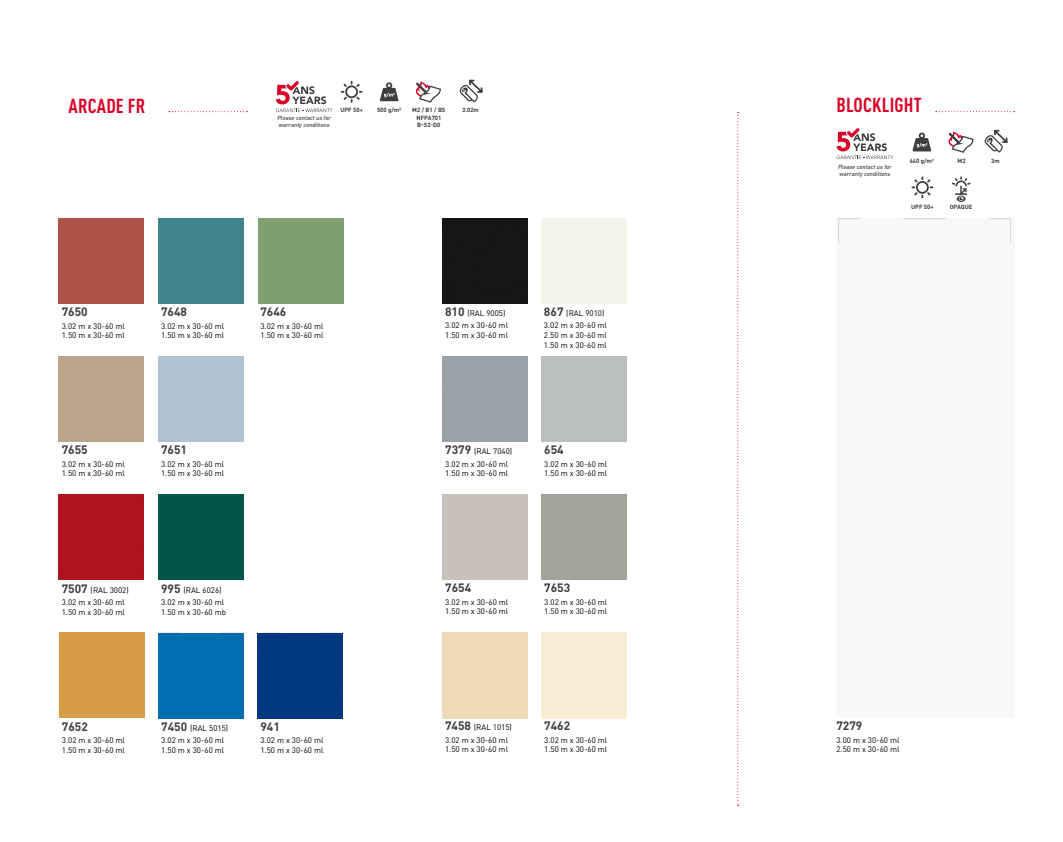
<style>
.page{position:relative;width:1063px;height:842px;background:#fff}
.page>*{position:absolute;margin:0;border:0;box-sizing:border-box;transform-origin:0 0}
.t1{font:700 condensed 20px "DIN Pro";letter-spacing:.01em;color:#db0027}
.t2{font:700 12px "DIN Pro";color:#3e3d40}
.t3{font:8px/9.6px "DIN Pro";color:#000}
.t4{font:italic 500 6px/7px "DIN Pro";color:#3e3d40}
.t5{font:700 6px/7.2px "DIN Pro";color:#3e3d40;text-align:center}
.s1{font-weight:700;font-size:12px;color:#3e3d40}
</style>
<div class="page">
<svg style="left:341px;top:81px;width:22px;height:22px"></svg>
<svg style="left:380px;top:82px;width:19px;height:19px"></svg>
<svg style="left:459px;top:80px;width:24px;height:22px"></svg>
<svg style="left:415px;top:81px;width:26px;height:22px"></svg>
<svg style="left:276px;top:80px;width:57px;height:32px"></svg>
<svg style="left:169px;top:111px;width:79px;height:1px"></svg>
<svg style="left:62px;top:218px;width:79px;height:1px"></svg>
<svg style="left:161px;top:218px;width:80px;height:1px"></svg>
<svg style="left:261px;top:218px;width:79px;height:1px"></svg>
<svg style="left:62px;top:356px;width:79px;height:1px"></svg>
<svg style="left:161px;top:356px;width:80px;height:1px"></svg>
<svg style="left:62px;top:494px;width:79px;height:1px"></svg>
<svg style="left:161px;top:494px;width:80px;height:1px"></svg>
<div style="left:159px;top:219px;width:85px;height:85px;background:#40838b"></div>
<div style="left:158px;top:633px;width:85px;height:85px;background:#016eb2"></div>
<div style="left:257px;top:633px;width:85px;height:85px;background:#003880"></div>
<div style="left:59px;top:219px;width:85px;height:85px;background:#af5346"></div>
<div style="left:258px;top:219px;width:85px;height:85px;background:#809f70"></div>
<div style="left:159px;top:495px;width:85px;height:85px;background:#005749"></div>
<div style="left:59px;top:495px;width:85px;height:85px;background:#af131d"></div>
<div style="left:159px;top:357px;width:85px;height:85px;background:#afc3d3"></div>
<div style="left:59px;top:357px;width:85px;height:85px;background:#bba58c"></div>
<div style="left:60px;top:633px;width:85px;height:85px;background:#d79c46"></div>
<svg style="left:952px;top:176px;width:18px;height:26px"></svg>
<svg style="left:936px;top:111px;width:79px;height:1px"></svg>
<svg style="left:911px;top:176px;width:22px;height:22px"></svg>
<svg style="left:836px;top:127px;width:57px;height:32px"></svg>
<svg style="left:912px;top:133px;width:19px;height:18px"></svg>
<svg style="left:984px;top:130px;width:24px;height:23px"></svg>
<svg style="left:948px;top:132px;width:26px;height:21px"></svg>
<svg style="left:445px;top:218px;width:79px;height:1px"></svg>
<svg style="left:445px;top:632px;width:79px;height:1px"></svg>
<svg style="left:544px;top:632px;width:79px;height:1px"></svg>
<svg style="left:737px;top:112px;width:2px;height:694px"></svg>
<div style="left:442px;top:219px;width:85px;height:85px;background:#161616"></div>
<div style="left:541px;top:494px;width:85px;height:85px;background:#a4a39b"></div>
<div style="left:442px;top:494px;width:85px;height:85px;background:#c7c1ba"></div>
<div style="left:836px;top:219px;width:179px;height:499px;background:#f8f8f6"></div>
<h1 class="t1" style="left:69px;top:91px;width:78px">ARCADE FR</h1>
<p class="t5" style="left:340px;top:106px;width:24px">UPF 50+</p>
<p class="t5" style="left:377px;top:106px;width:26px">500 g/m²</p>
<p class="t5" style="left:412px;top:106px;width:35px">M2 / B1 / BS<br>NFPA701<br>B-S2-D0</p>
<p class="t5" style="left:462px;top:106px;width:18px">3.02m</p>
<p class="t4" style="left:277px;top:114px;width:55px">Please contact us for warranty conditions</p>
<h1 class="t1" style="left:836px;top:90px;width:87px">BLOCKLIGHT</h1>
<p class="t4" style="left:838px;top:162px;width:55px">Please contact us for warranty conditions</p>
<p class="t5" style="left:910px;top:156px;width:26px">640 g/m²</p>
<p class="t5" style="left:957px;top:156px;width:10px">M2</p>
<p class="t5" style="left:991px;top:156px;width:10px">3m</p>
<p class="t5" style="left:911px;top:202px;width:24px">UPF 50+</p>
<p class="t5" style="left:950px;top:202px;width:24px">OPAQUE</p>
<h2 class="t2" style="left:62px;top:302px;width:28px">7650</h2>
<p class="t3" style="left:62px;top:320px;width:65px">3.02 m x 30-60 ml<br>1.50 m x 30-60 ml</p>
<h2 class="t2" style="left:161px;top:302px;width:28px">7648</h2>
<p class="t3" style="left:161px;top:320px;width:65px">3.02 m x 30-60 ml<br>1.50 m x 30-60 ml</p>
<h2 class="t2" style="left:260px;top:302px;width:28px">7646</h2>
<p class="t3" style="left:260px;top:320px;width:65px">3.02 m x 30-60 ml<br>1.50 m x 30-60 ml</p>
<p class="t3" style="left:445px;top:306px;width:65px;line-height:12.4px"><span class="s1">810</span> (RAL 9005)<br>3.02 m x 30-60 ml</p>
<p class="t3" style="left:445px;top:330px;width:65px">1.50 m x 30-60 ml</p>
<p class="t3" style="left:544px;top:306px;width:65px;line-height:12.4px"><span class="s1">867</span> (RAL 9010)<br>3.02 m x 30-60 ml</p>
<p class="t3" style="left:544px;top:330px;width:65px">2.50 m x 30-60 ml<br>1.50 m x 30-60 ml</p>
<h2 class="t2" style="left:62px;top:440px;width:28px">7655</h2>
<p class="t3" style="left:62px;top:458px;width:65px">3.02 m x 30-60 ml<br>1.50 m x 30-60 ml</p>
<h2 class="t2" style="left:161px;top:440px;width:28px">7651</h2>
<p class="t3" style="left:161px;top:458px;width:65px">3.02 m x 30-60 ml<br>1.50 m x 30-60 ml</p>
<p class="t3" style="left:445px;top:444px;width:69px;line-height:12.4px"><span class="s1">7379</span> (RAL 7040)<br>3.02 m x 30-60 ml</p>
<p class="t3" style="left:445px;top:468px;width:65px">1.50 m x 30-60 ml</p>
<h2 class="t2" style="left:544px;top:440px;width:21px">654</h2>
<p class="t3" style="left:544px;top:458px;width:65px">3.02 m x 30-60 ml<br>1.50 m x 30-60 ml</p>
<p class="t3" style="left:62px;top:583px;width:69px;line-height:12.4px"><span class="s1">7507</span> (RAL 3002)<br>3.02 m x 30-60 ml</p>
<p class="t3" style="left:62px;top:606px;width:65px">1.50 m x 30-60 ml</p>
<p class="t3" style="left:161px;top:583px;width:65px;line-height:12.4px"><span class="s1">995</span> (RAL 6026)<br>3.02 m x 30-60 ml</p>
<p class="t3" style="left:161px;top:606px;width:67px">1.50 m x 30-60 mb</p>
<h2 class="t2" style="left:445px;top:578px;width:28px">7654</h2>
<p class="t3" style="left:445px;top:596px;width:65px">3.02 m x 30-60 ml<br>1.50 m x 30-60 ml</p>
<h2 class="t2" style="left:544px;top:578px;width:28px">7653</h2>
<p class="t3" style="left:544px;top:596px;width:65px">3.02 m x 30-60 ml<br>1.50 m x 30-60 ml</p>
<h2 class="t2" style="left:62px;top:716px;width:28px">7652</h2>
<p class="t3" style="left:62px;top:734px;width:65px">3.02 m x 30-60 ml<br>1.50 m x 30-60 ml</p>
<p class="t3" style="left:161px;top:721px;width:69px;line-height:12.4px"><span class="s1">7450</span> (RAL 5015)<br>3.02 m x 30-60 ml</p>
<p class="t3" style="left:161px;top:744px;width:65px">1.50 m x 30-60 ml</p>
<h2 class="t2" style="left:260px;top:716px;width:21px">941</h2>
<p class="t3" style="left:260px;top:734px;width:65px">3.02 m x 30-60 ml<br>1.50 m x 30-60 ml</p>
<p class="t3" style="left:445px;top:720px;width:69px;line-height:12.4px"><span class="s1">7458</span> (RAL 1015)<br>3.02 m x 30-60 ml</p>
<p class="t3" style="left:445px;top:744px;width:65px">1.50 m x 30-60 ml</p>
<h2 class="t2" style="left:544px;top:716px;width:28px">7462</h2>
<p class="t3" style="left:544px;top:734px;width:65px">3.02 m x 30-60 ml<br>1.50 m x 30-60 ml</p>
<h2 class="t2" style="left:836px;top:716px;width:28px">7279</h2>
<p class="t3" style="left:836px;top:734px;width:65px">3.00 m x 30-60 ml<br>2.50 m x 30-60 ml</p>
</div>
